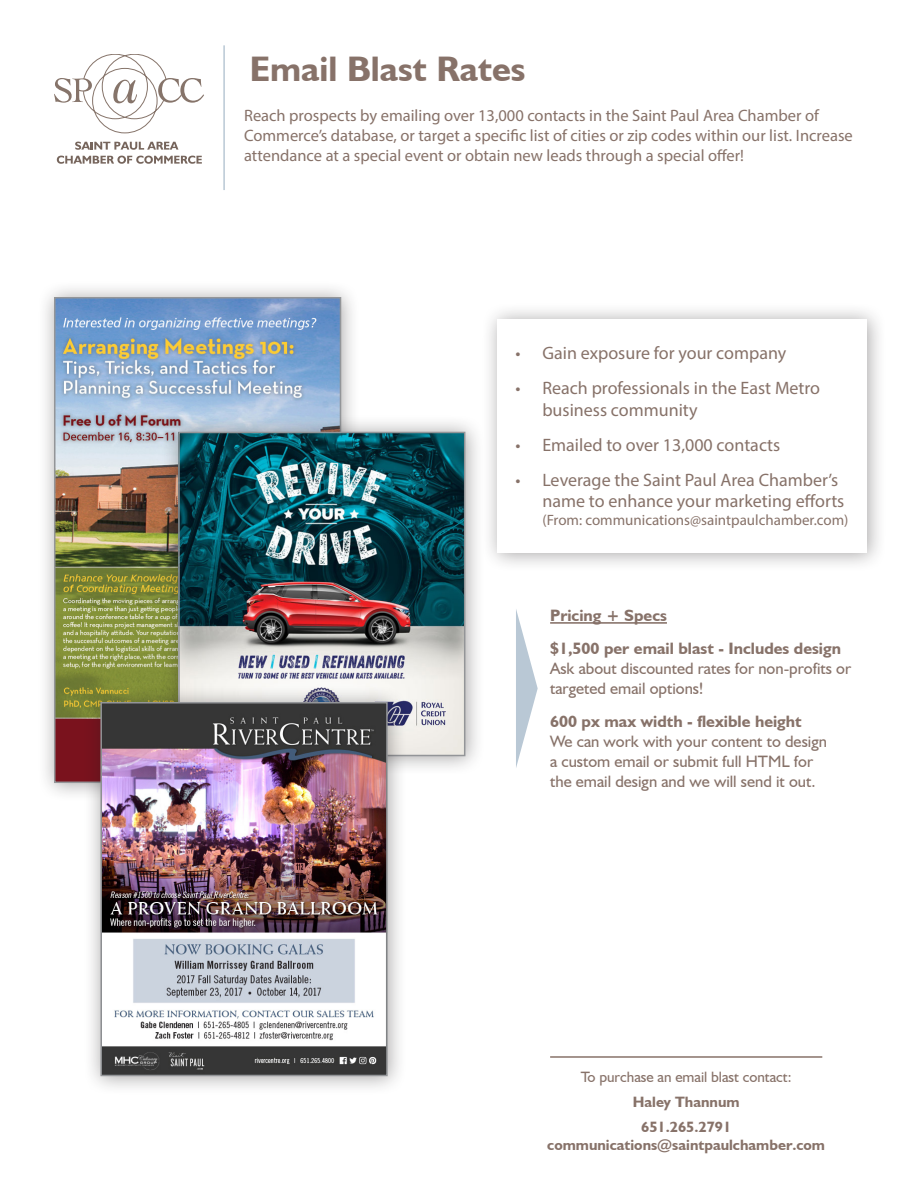
<style>
.page{position:relative;width:918px;height:1188px;background:#fff}
.page>*{position:absolute;margin:0;border:0;box-sizing:border-box;transform-origin:0 0}
.t1{font:700 35.4px "Humanist 521 BT";color:#877269}
.t2{font:18px/21.6px "Myriad Pro";color:#877269}
.t3{font:16.5px/19.8px "Humanist 521 BT";color:#877269}
.t4{font:16.5px/19.8px "Myriad Pro";color:#877269}
.t5{font:700 16.5px "Humanist 521 BT";color:#877269}
.t6{font:700 15px/18px "Humanist 521 BT";color:#877269;text-align:center}
.t7{font:15px "Myriad Pro";color:#877269}
.t8{font:15px "Humanist 521 BT";color:#877269}
.s1{font-weight:700}
</style>
<div class="page">
<hr style="left:223px;top:45px;width:2px;height:145px;background:#b9c8d5">
<div style="left:481px;top:303px;width:405px;height:269px;background:#231f20;opacity:.4"></div>
<div style="left:498px;top:320px;width:369px;height:233px;background:#fff"></div>
<hr style="left:550px;top:1056px;width:272px;height:2px;background:#877269">
<hr style="left:550px;top:622px;width:117px;height:2px;background:#877269">
<svg style="left:516px;top:609px;width:22px;height:159px"></svg>
<div style="left:37px;top:280px;width:323px;height:522px;background:#231f20;opacity:.4"></div>
<img style="left:57px;top:300px;width:281px;height:480px">
<div style="left:161px;top:415px;width:324px;height:360px;background:#231f20;opacity:.4"></div>
<img style="left:181px;top:435px;width:281px;height:318px">
<div style="left:178px;top:432px;width:287px;height:324px;border:2px solid #939598"></div>
<div style="left:83px;top:685px;width:324px;height:410px;background:#231f20;opacity:.4"></div>
<img style="left:103px;top:705px;width:282px;height:368px">
<div style="left:100px;top:702px;width:288px;height:374px;border:2px solid #939598"></div>
<svg style="left:54px;top:54px;width:150px;height:79px"></svg>
<svg style="left:75px;top:142px;width:103px;height:8px"></svg>
<svg style="left:57px;top:156px;width:145px;height:8px"></svg>
<p class="t1" style="left:250px;top:47px;width:277px">Email Blast Rates</p>
<p class="t4" style="left:244px;top:106px;width:610px">Reach prospects by emailing over 13,000 contacts in the Saint Paul Area Chamber of<br>Commerce’s database, or target a specific list of cities or zip codes within our list. Increase attendance at a special event or obtain new leads through a special offer!</p>
<p class="t2" style="left:515px;top:342px;width:272px">• Gain exposure for your company</p>
<p class="t2" style="left:542px;top:377px;width:279px;text-indent:-27px">• Reach professionals in the East Metro business community</p>
<p class="t2" style="left:515px;top:434px;width:266px">• Emailed to over 13,000 contacts</p>
<p class="t2" style="left:542px;top:469px;width:304px;text-indent:-27px">• Leverage the Saint Paul Area Chamber’s name to enhance your marketing efforts</p>
<p class="t7" style="left:542px;top:511px;width:308px">(From: communications@saintpaulchamber.com)</p>
<p class="t5" style="left:550px;top:605px;width:118px">Pricing + Specs</p>
<p class="t3" style="left:550px;top:639px;width:303px"><span class="s1">$1,500 per email blast - Includes design<br></span>Ask about discounted rates for non-profits or targeted email options!</p>
<p class="t3" style="left:550px;top:711px;width:278px"><span class="s1">600 px max width - flexible height </span>We can work with your content to design a custom email or submit full HTML for the email design and we will send it out.</p>
<p class="t8" style="left:581px;top:1068px;width:212px">To purchase an email blast contact:</p>
<p class="t6" style="left:633px;top:1093px;width:108px">Haley Thannum</p>
<p class="t6" style="left:547px;top:1117px;width:279px">651.265.2791 communications@saintpaulchamber.com</p>
</div>
